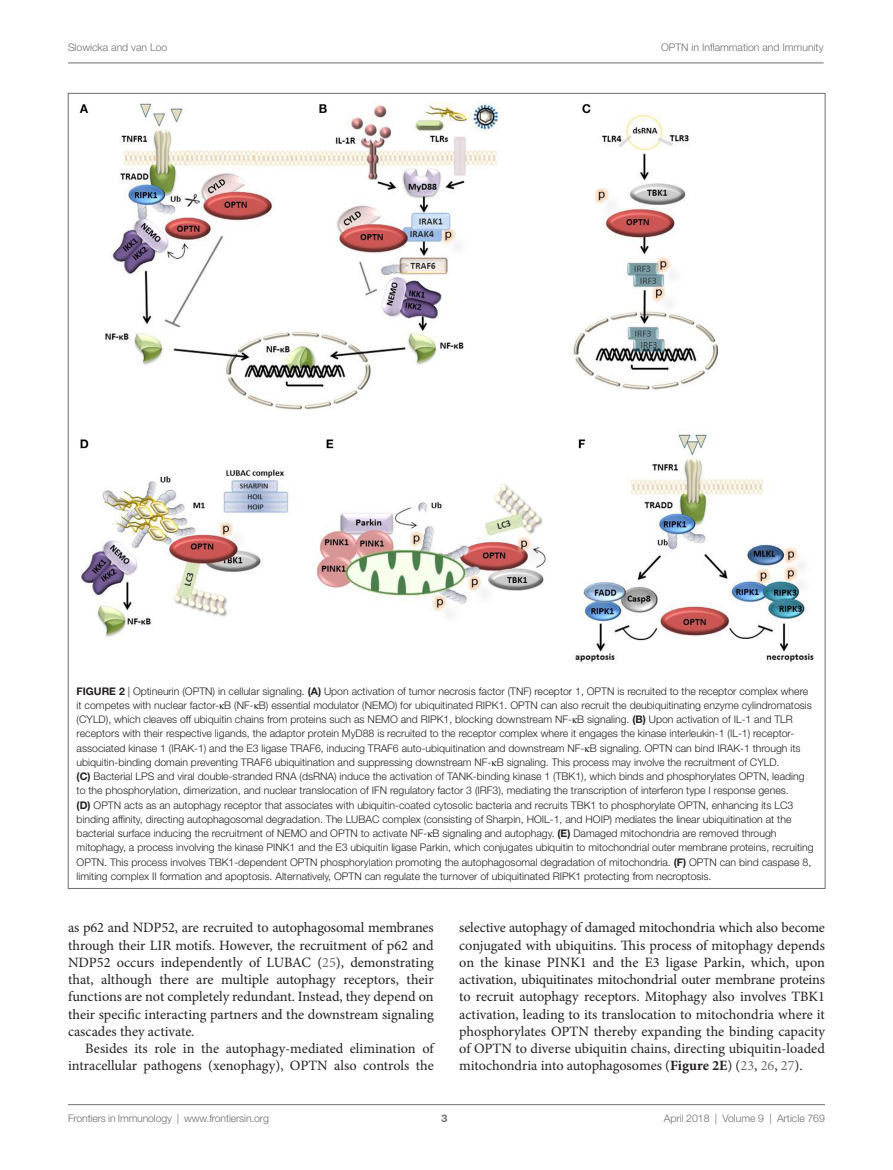
<style>
.page{position:relative;width:893px;height:1170px;background:#fff}
.page>*{position:absolute;margin:0;border:0;box-sizing:border-box;transform-origin:0 0}
.t1{font:14.25px/17.2px "Minion Pro";color:#231f20;text-align:justify}
.t2{font:300 10.5px/14.2px "Helvetica Neue LT Std";color:#231f20}
.t3{font:300 10.5px "Helvetica Neue LT Std";color:#6c6d70}
.t4{font:700 10.5px "Helvetica Neue LT Std";color:#6c6d70}
.s1{font-weight:700}
.s2{font-family:"STIX General";font-weight:400}
.s3{color:#6c6d70}
</style>
<div class="page">
<img style="left:79px;top:102px;width:735px;height:562px">
<hr style="left:68px;top:1104px;width:757px;height:1px;background:#6c6d70">
<hr style="left:68px;top:63px;width:756px;height:1px;background:#6c6d70">
<p class="t3" style="left:68px;top:41px;width:101px">Slowicka and van Loo</p>
<p class="t3" style="left:661px;top:41px;width:164px">OPTN in Inflammation and Immunity</p>
<p class="t2" style="left:77px;top:683px;width:738px"><span class="s1">FIGURE 2</span> | Optineurin (OPTN) in cellular signaling. <span class="s1">(A)</span> Upon activation of tumor necrosis factor (TNF) receptor 1, OPTN is recruited to the receptor complex where it competes with nuclear factor-<span class="s2">κ</span>B (NF-<span class="s2">κ</span>B) essential modulator (NEMO) for ubiquitinated RIPK1. OPTN can also recruit the deubiquitinating enzyme cylindromatosis (CYLD), which cleaves off ubiquitin chains from proteins such as NEMO and RIPK1, blocking downstream NF-<span class="s2">κ</span>B signaling. <span class="s1">(B)</span> Upon activation of IL-1 and TLR receptors with their respective ligands, the adaptor protein MyD88 is recruited to the receptor complex where it engages the kinase interleukin-1 (IL-1) receptor&shy;associated kinase 1 (IRAK-1) and the E3 ligase TRAF6, inducing TRAF6 auto-ubiquitination and downstream NF-<span class="s2">κ</span>B signaling. OPTN can bind IRAK-1 through its ubiquitin-binding domain preventing TRAF6 ubiquitination and suppressing downstream NF-<span class="s2">κ</span>B signaling. This process may involve the recruitment of CYLD.<br><span class="s1">(C)</span> Bacterial LPS and viral double-stranded RNA (dsRNA) induce the activation of TANK-binding kinase 1 (TBK1), which binds and phosphorylates OPTN, leading to the phosphorylation, dimerization, and nuclear translocation of IFN regulatory factor 3 (IRF3), mediating the transcription of interferon type I response genes.<br><span class="s1">(D)</span> OPTN acts as an autophagy receptor that associates with ubiquitin-coated cytosolic bacteria and recruits TBK1 to phosphorylate OPTN, enhancing its LC3 binding affinity, directing autophagosomal degradation. The LUBAC complex (consisting of Sharpin, HOIL-1, and HOIP) mediates the linear ubiquitination at the bacterial surface inducing the recruitment of NEMO and OPTN to activate NF-<span class="s2">κ</span>B signaling and autophagy. <span class="s1">(E)</span> Damaged mitochondria are removed through mitophagy, a process involving the kinase PINK1 and the E3 ubiquitin ligase Parkin, which conjugates ubiquitin to mitochondrial outer membrane proteins, recruiting OPTN. This process involves TBK1-dependent OPTN phosphorylation promoting the autophagosomal degradation of mitochondria. <span class="s1">(F)</span> OPTN can bind caspase 8, limiting complex II formation and apoptosis. Alternatively, OPTN can regulate the turnover of ubiquitinated RIPK1 protecting from necroptosis.</p>
<p class="t1" style="left:68px;top:919px;width:367px">as p62 and NDP52, are recruited to autophagosomal membranes through their LIR motifs. However, the recruitment of p62 and NDP52 occurs independently of LUBAC (<span class="s3">25</span>), demonstrating that, although there are multiple autophagy receptors, their functions are not completely redundant. Instead, they depend on their specific interacting partners and the downstream signaling cascades they activate.</p>
<h1 class="t1" style="left:68px;top:1039px;width:367px;text-align:right">Besides its role in the autophagy-mediated elimination of intracellular pathogens (xenophagy), OPTN also controls the</h1>
<p class="t1" style="left:459px;top:919px;width:367px">selective autophagy of damaged mitochondria which also become conjugated with ubiquitins. This process of mitophagy depends on the kinase PINK1 and the E3 ligase Parkin, which, upon activation, ubiquitinates mitochondrial outer membrane proteins to recruit autophagy receptors. Mitophagy also involves TBK1 activation, leading to its translocation to mitochondria where it phosphorylates OPTN thereby expanding the binding capacity of OPTN to diverse ubiquitin chains, directing ubiquitin-loaded mitochondria into autophagosomes (<span class="s1">Figure 2E</span>) (<span class="s3">23</span>, <span class="s3">26</span>, <span class="s3">27</span>).</p>
<p class="t3" style="left:68px;top:1111px;width:202px">Frontiers in Immunology | www.frontiersin.org</p>
<p class="t3" style="left:664px;top:1111px;width:163px">April 2018 | Volume 9 | Article 769</p>
<p class="t4" style="left:441px;top:1111px;width:7px">3</p>
</div>
